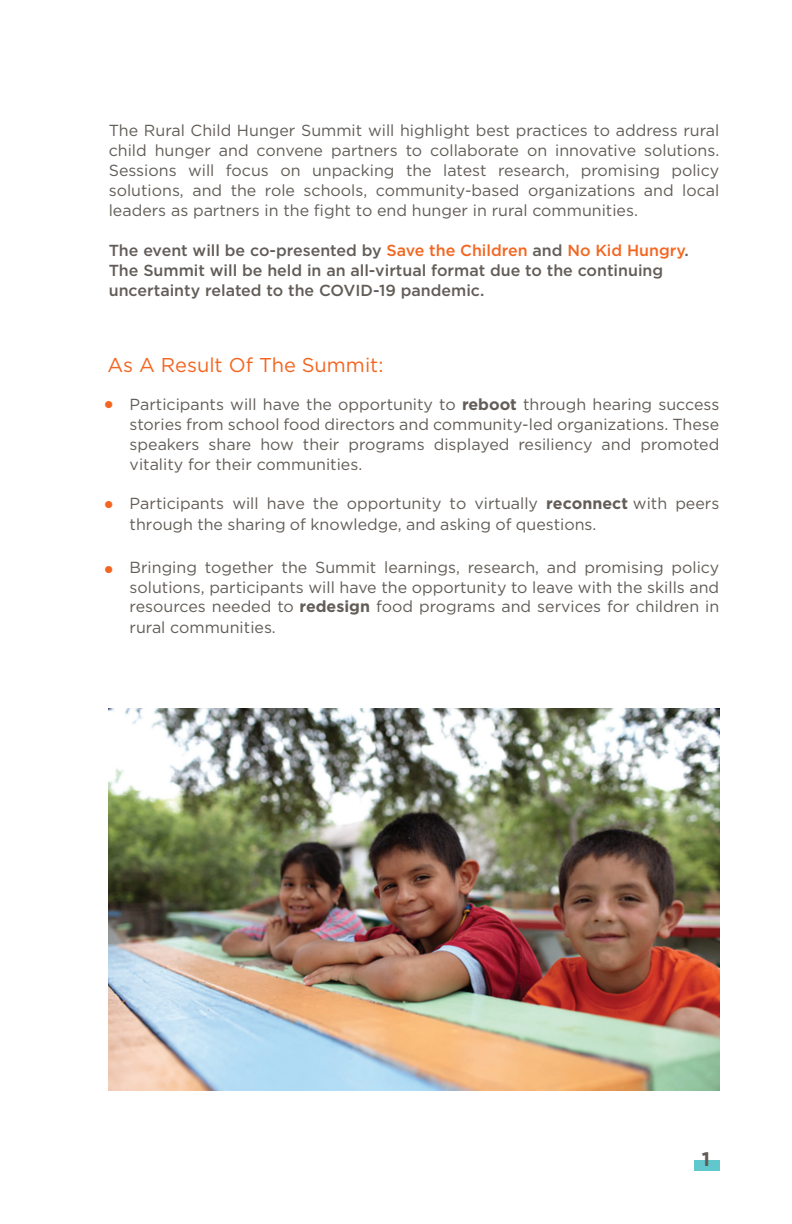
<style>
.page{position:relative;width:792px;height:1224px;background:#fff}
.page>*{position:absolute;margin:0;border:0;box-sizing:border-box;transform-origin:0 0}
.t1{font:700 24px "Gotham";color:#f36621}
.t2{font:20px "Gotham";color:#f36621}
.t3{font:700 19.6px "Gotham";color:#615b57}
.t4{font:16px/20px "Gotham";color:#625d58;text-align:justify}
.t5{font:500 16px/20px "Gotham";color:#625d58}
.s1{color:#f36621}
.s2{font-weight:700}
</style>
<div class="page">
<div style="left:695px;top:1160px;width:25px;height:11px;background:#60c7cc"></div>
<img style="left:109px;top:709px;width:611px;height:382px">
<p class="t4" style="left:109px;top:120px;width:612px">The Rural Child Hunger Summit will highlight best practices to address rural child hunger and convene partners to collaborate on innovative solutions.<br>Sessions will focus on unpacking the latest research, promising policy solutions, and the role schools, community-based organizations and local leaders as partners in the fight to end hunger in rural communities.</p>
<p class="t5" style="left:109px;top:240px;width:582px">The event will be co-presented by <span class="s1">Save the Children</span> and <span class="s1">No Kid Hungry</span>.</p>
<p class="t5" style="left:109px;top:260px;width:556px">The Summit will be held in an all-virtual format due to the continuing uncertainty related to the COVID-19 pandemic.</p>
<p class="t2" style="left:107px;top:353px;width:278px">As A Result Of The Summit:</p>
<p class="t1" style="left:103px;top:388px;width:13px">•</p>
<p class="t4" style="left:130px;top:394px;width:591px">Participants will have the opportunity to <span class="s2">reboot</span> through hearing success stories from school food directors and community-led organizations. These speakers share how their programs displayed resiliency and promoted vitality for their communities.</p>
<p class="t1" style="left:103px;top:488px;width:13px">•</p>
<p class="t4" style="left:130px;top:493px;width:591px">Participants will have the opportunity to virtually <span class="s2">reconnect</span> with peers through the sharing of knowledge, and asking of questions.</p>
<p class="t1" style="left:103px;top:553px;width:13px">•</p>
<p class="t4" style="left:130px;top:557px;width:591px">Bringing together the Summit learnings, research, and promising policy solutions, participants will have the opportunity to leave with the skills and resources needed to <span class="s2">redesign</span> food programs and services for children in rural communities.</p>
<p class="t3" style="left:702px;top:1146px;width:10px">1</p>
</div>
